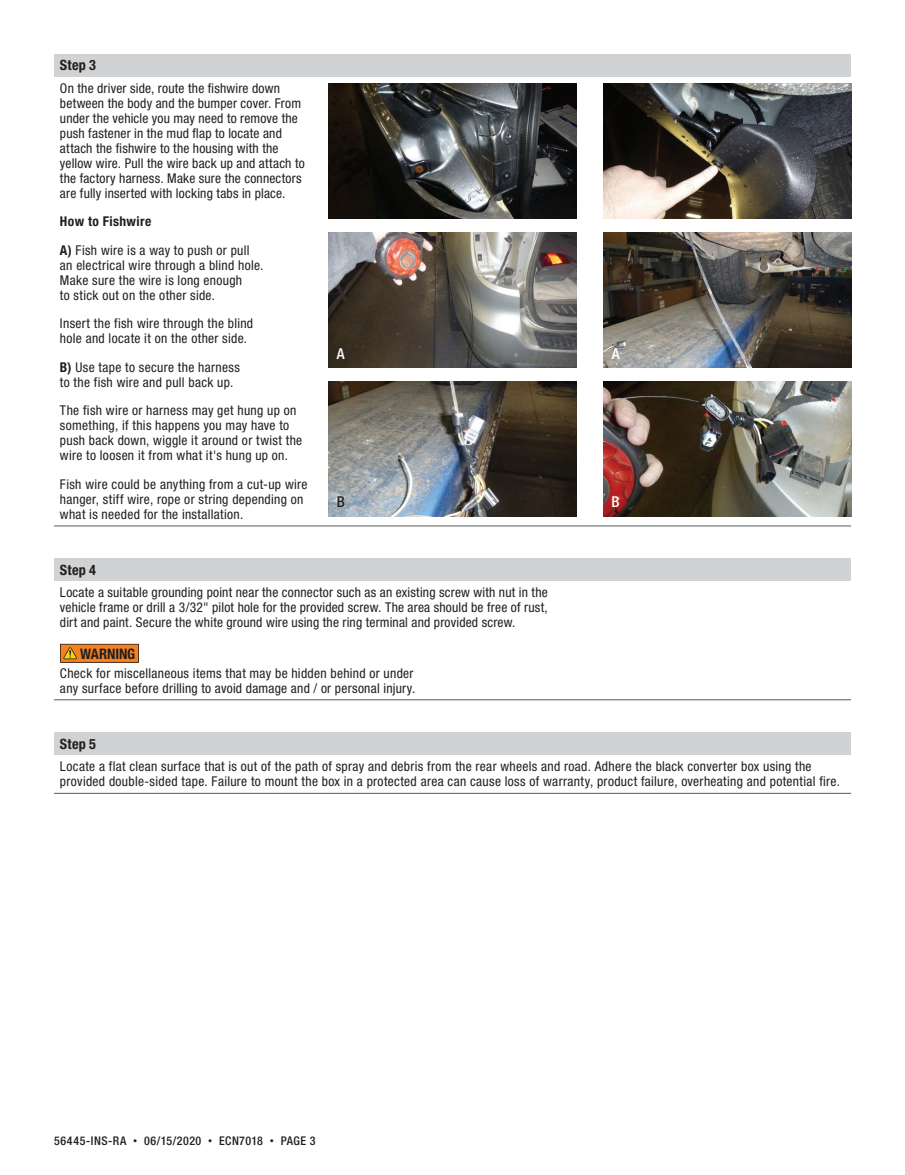
<style>
.page{position:relative;width:905px;height:1175px;background:#fff}
.page>*{position:absolute;margin:0;border:0;box-sizing:border-box;transform-origin:0 0}
.t1{font:500 condensed 15px "Helvetica Neue LT Std";color:#fff}
.t2{font:500 condensed 15px "Helvetica Neue LT Std";color:#231f20}
.t3{font:700 condensed 14.55px "Helvetica Neue LT Std";letter-spacing:-.005em;color:#231f20}
.t4{font:700 condensed 14.25px "Helvetica Neue LT Std";letter-spacing:.015em;color:#231f20}
.t5{font:condensed 13.5px/15px "Helvetica Neue LT Std";letter-spacing:.02em;color:#231f20}
.t6{font:500 condensed 12px "Helvetica Neue LT Std";letter-spacing:.045em;color:#231f20}
.s1{font-weight:700}
.s2{font-family:"DINOT";font-weight:400;font-stretch:normal;font-size:9px}
</style>
<div class="page">
<div style="left:54px;top:54px;width:796px;height:22px;background:#d1d2d4"></div>
<hr style="left:54px;top:525px;width:266px;height:1px;background:#57585a">
<hr style="left:320px;top:525px;width:265px;height:1px;background:#57585a">
<hr style="left:585px;top:525px;width:265px;height:1px;background:#57585a">
<img style="left:329px;top:83px;width:247px;height:135px">
<img style="left:603px;top:83px;width:248px;height:135px">
<img style="left:329px;top:232px;width:247px;height:135px">
<img style="left:603px;top:232px;width:248px;height:135px">
<img style="left:329px;top:381px;width:247px;height:135px">
<img style="left:603px;top:381px;width:248px;height:135px">
<div style="left:54px;top:732px;width:796px;height:22px;background:#d1d2d4"></div>
<hr style="left:54px;top:793px;width:796px;height:1px;background:#57585a">
<div style="left:54px;top:559px;width:796px;height:22px;background:#d1d2d4"></div>
<hr style="left:54px;top:699px;width:796px;height:1px;background:#57585a">
<svg style="left:60px;top:644px;width:79px;height:18px"></svg>
<p class="t4" style="left:60px;top:56px;width:38px">Step 3</p>
<p class="t5" style="left:60px;top:80px;width:246px">On the driver side, route the fishwire down between the body and the bumper cover. From under the vehicle you may need to remove the push fastener in the mud flap to locate and attach the fishwire to the housing with the yellow wire. Pull the wire back up and attach to the factory harness. Make sure the connectors are fully inserted with locking tabs in place.</p>
<p class="t5" style="left:60px;top:207px;width:191px;line-height:28.5px"><span class="s1">How to Fishwire<br>A)</span> Fish wire is a way to push or pull</p>
<p class="t5" style="left:60px;top:257px;width:205px">an electrical wire through a blind hole.<br>Make sure the wire is long enough<br>to stick out on the other side.</p>
<p class="t5" style="left:60px;top:316px;width:195px">Insert the fish wire through the blind hole and locate it on the other side.</p>
<p class="t5" style="left:60px;top:359px;width:181px"><span class="s1">B)</span> Use tape to secure the harness to the fish wire and pull back up.</p>
<p class="t5" style="left:60px;top:403px;width:244px">The fish wire or harness may get hung up on something, if this happens you may have to push back down, wiggle it around or twist the wire to loosen it from what it's hung up on.</p>
<p class="t5" style="left:60px;top:476px;width:249px">Fish wire could be anything from a cut-up wire hanger, stiff wire, rope or string depending on what is needed for the installation.</p>
<p class="t1" style="left:337px;top:344px;width:9px">A</p>
<p class="t1" style="left:611px;top:344px;width:9px">A</p>
<p class="t2" style="left:337px;top:493px;width:10px">B</p>
<p class="t1" style="left:611px;top:493px;width:10px">B</p>
<p class="t4" style="left:60px;top:561px;width:38px">Step 4</p>
<p class="t5" style="left:60px;top:585px;width:489px;text-align:justify">Locate a suitable grounding point near the connector such as an existing screw with nut in the vehicle frame or drill a 3/32" pilot hole for the provided screw. The area should be free of rust, dirt and paint. Secure the white ground wire using the ring terminal and provided screw.</p>
<p class="t3" style="left:80px;top:644px;width:57px">WARNING</p>
<p class="t5" style="left:60px;top:665px;width:357px">Check for miscellaneous items that may be hidden behind or under any surface before drilling to avoid damage and / or personal injury.</p>
<p class="t4" style="left:60px;top:735px;width:38px">Step 5</p>
<p class="t5" style="left:60px;top:759px;width:781px">Locate a flat clean surface that is out of the path of spray and debris from the rear wheels and road. Adhere the black converter box using the provided double-sided tape. Failure to mount the box in a protected area can cause loss of warranty, product failure, overheating and potential fire.</p>
<p class="t6" style="left:54px;top:1133px;width:263px">56445-INS-RA <span class="s2">•</span> 06/15/2020 <span class="s2">•</span> ECN7018 <span class="s2">•</span> PAGE 3</p>
</div>
